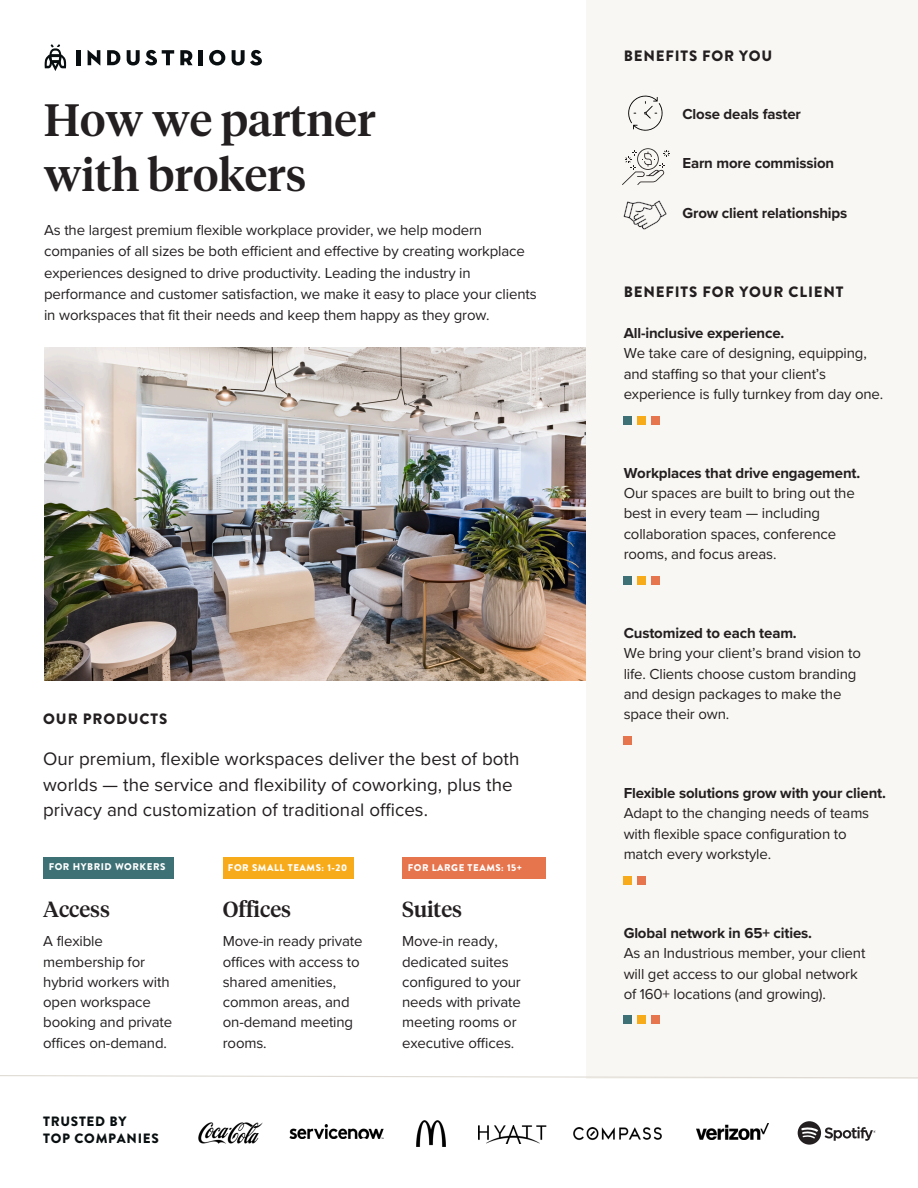
<style>
.page{position:relative;width:918px;height:1188px;background:#fff}
.page>*{position:absolute;margin:0;border:0;box-sizing:border-box;transform-origin:0 0}
.t1{font:500 45.15px/54.4px "Tiempos Headline";color:#231f20}
.t2{font:500 21.75px "Tiempos Headline";color:#231f20}
.t3{font:18.75px/25.8px "Proxima Nova";color:#231f20}
.t4{font:15px/20.2px "Proxima Nova";letter-spacing:-.01em;color:#231f20}
.t5{font:700 15px "Proxima Nova";letter-spacing:-.01em;color:#231f20}
.t6{font:900 15px "Brandon Grotesque";letter-spacing:.055em;color:#231f20}
.t7{font:900 13.5px/16.8px "Brandon Grotesque";letter-spacing:.055em;color:#090f10}
.t8{font:900 9.75px "Brandon Grotesque";letter-spacing:.055em;color:#fff}
.s1{font-weight:700}
</style>
<div class="page">
<img style="left:44px;top:348px;width:543px;height:333px">
<div style="left:587px;top:0;width:331px;height:1078px;background:#f9f7f3"></div>
<svg style="left:45px;top:44px;width:21px;height:27px"></svg>
<hr style="left:77px;top:50px;width:4px;height:15px;background:#090f10">
<svg style="left:88px;top:50px;width:12px;height:15px"></svg>
<svg style="left:107px;top:50px;width:13px;height:15px"></svg>
<svg style="left:127px;top:50px;width:47px;height:16px"></svg>
<svg style="left:180px;top:50px;width:13px;height:15px"></svg>
<hr style="left:199px;top:50px;width:4px;height:15px;background:#090f10">
<svg style="left:209px;top:50px;width:16px;height:16px"></svg>
<svg style="left:232px;top:50px;width:30px;height:16px"></svg>
<img style="left:479px;top:1126px;width:68px;height:18px">
<svg style="left:623px;top:200px;width:44px;height:30px"></svg>
<svg style="left:628px;top:95px;width:35px;height:36px"></svg>
<svg style="left:622px;top:148px;width:48px;height:37px"></svg>
<svg style="left:798px;top:1121px;width:78px;height:24px"></svg>
<img style="left:697px;top:1123px;width:72px;height:16px">
<img style="left:198px;top:1122px;width:64px;height:22px">
<img style="left:416px;top:1120px;width:30px;height:26px">
<img style="left:574px;top:1128px;width:88px;height:12px">
<img style="left:289px;top:1125px;width:95px;height:13px">
<div style="left:43px;top:857px;width:131px;height:22px;background:#3e7176"></div>
<div style="left:402px;top:857px;width:143px;height:22px;background:#e6744c"></div>
<div style="left:223px;top:857px;width:130px;height:22px;background:#f8ab1a"></div>
<div style="left:624px;top:737px;width:8px;height:8px;background:#e6744c"></div>
<div style="left:624px;top:416px;width:8px;height:8px;background:#3e7176"></div>
<div style="left:638px;top:416px;width:8px;height:8px;background:#f8ab1a"></div>
<div style="left:652px;top:416px;width:8px;height:8px;background:#e6744c"></div>
<div style="left:624px;top:577px;width:8px;height:8px;background:#3e7176"></div>
<div style="left:638px;top:577px;width:8px;height:8px;background:#f8ab1a"></div>
<div style="left:652px;top:577px;width:8px;height:8px;background:#e6744c"></div>
<div style="left:624px;top:877px;width:8px;height:8px;background:#f8ab1a"></div>
<div style="left:638px;top:877px;width:8px;height:8px;background:#e6744c"></div>
<div style="left:624px;top:1015px;width:8px;height:8px;background:#3e7176"></div>
<div style="left:638px;top:1015px;width:8px;height:8px;background:#f8ab1a"></div>
<div style="left:652px;top:1015px;width:8px;height:8px;background:#e6744c"></div>
<svg style="left:0;top:1074px;width:918px;height:5px"></svg>
<h6 class="t1" style="left:44px;top:96px;width:333px">How we partner with brokers</h6>
<p class="t4" style="left:44px;top:219px;width:494px;line-height:21.3px">As the largest premium flexible workplace provider, we help modern companies of all sizes be both efficient and effective by creating workplace experiences designed to drive productivity. Leading the industry in performance and customer satisfaction, we make it easy to place your clients in workspaces that fit their needs and keep them happy as they grow.</p>
<h6 class="t6" style="left:43px;top:708px;width:126px">OUR PRODUCTS</h6>
<h6 class="t3" style="left:43px;top:746px;width:478px">Our premium, flexible workspaces deliver the best of both worlds — the service and flexibility of coworking, plus the privacy and customization of traditional offices.</h6>
<h6 class="t8" style="left:49px;top:860px;width:118px">FOR HYBRID WORKERS</h6>
<h6 class="t2" style="left:43px;top:900px;width:68px">Access</h6>
<h6 class="t4" style="left:43px;top:932px;width:131px">A flexible membership for hybrid workers with open workspace booking and private offices on-demand.</h6>
<p class="t7" style="left:43px;top:1113px;width:117px">TRUSTED BY<br>TOP COMPANIES</p>
<p class="t8" style="left:228px;top:860px;width:121px">FOR SMALL TEAMS: 1-20</p>
<p class="t2" style="left:223px;top:900px;width:70px">Offices</p>
<p class="t4" style="left:223px;top:932px;width:141px">Move-in ready private offices with access to shared amenities, common areas, and on-demand meeting rooms.</p>
<p class="t8" style="left:408px;top:860px;width:116px">FOR LARGE TEAMS: 15+</p>
<h4 class="t2" style="left:402px;top:900px;width:62px">Suites</h4>
<p class="t4" style="left:402px;top:932px;width:120px">Move-in ready, dedicated suites configured to your needs with private meeting rooms or executive offices.</p>
<h4 class="t6" style="left:624px;top:46px;width:150px">BENEFITS FOR YOU</h4>
<h6 class="t5" style="left:683px;top:105px;width:120px">Close deals faster</h6>
<h6 class="t5" style="left:683px;top:155px;width:153px">Earn more commission</h6>
<h1 class="t5" style="left:683px;top:204px;width:166px">Grow client relationships</h1>
<h3 class="t6" style="left:624px;top:281px;width:221px">BENEFITS FOR YOUR CLIENT</h3>
<h2 class="t4" style="left:624px;top:323px;width:261px"><span class="s1">All-inclusive experience.<br></span>We take care of designing, equipping, and staffing so that your client’s experience is fully turnkey from day one.</h2>
<h2 class="t4" style="left:624px;top:463px;width:238px"><span class="s1">Workplaces that drive engagement.<br></span>Our spaces are built to bring out the best in every team — including collaboration spaces, conference rooms, and focus areas.</h2>
<h2 class="t4" style="left:624px;top:623px;width:239px"><span class="s1">Customized to each team.<br></span>We bring your client’s brand vision to life. Clients choose custom branding and design packages to make the space their own.</h2>
<p class="t4" style="left:624px;top:783px;width:264px"><span class="s1">Flexible solutions grow with your client.<br></span>Adapt to the changing needs of teams with flexible space configuration to match every workstyle.</p>
<p class="t4" style="left:624px;top:923px;width:243px"><span class="s1">Global network in 65+ cities.<br></span>As an Industrious member, your client will get access to our global network of 160+ locations (and growing).</p>
</div>
